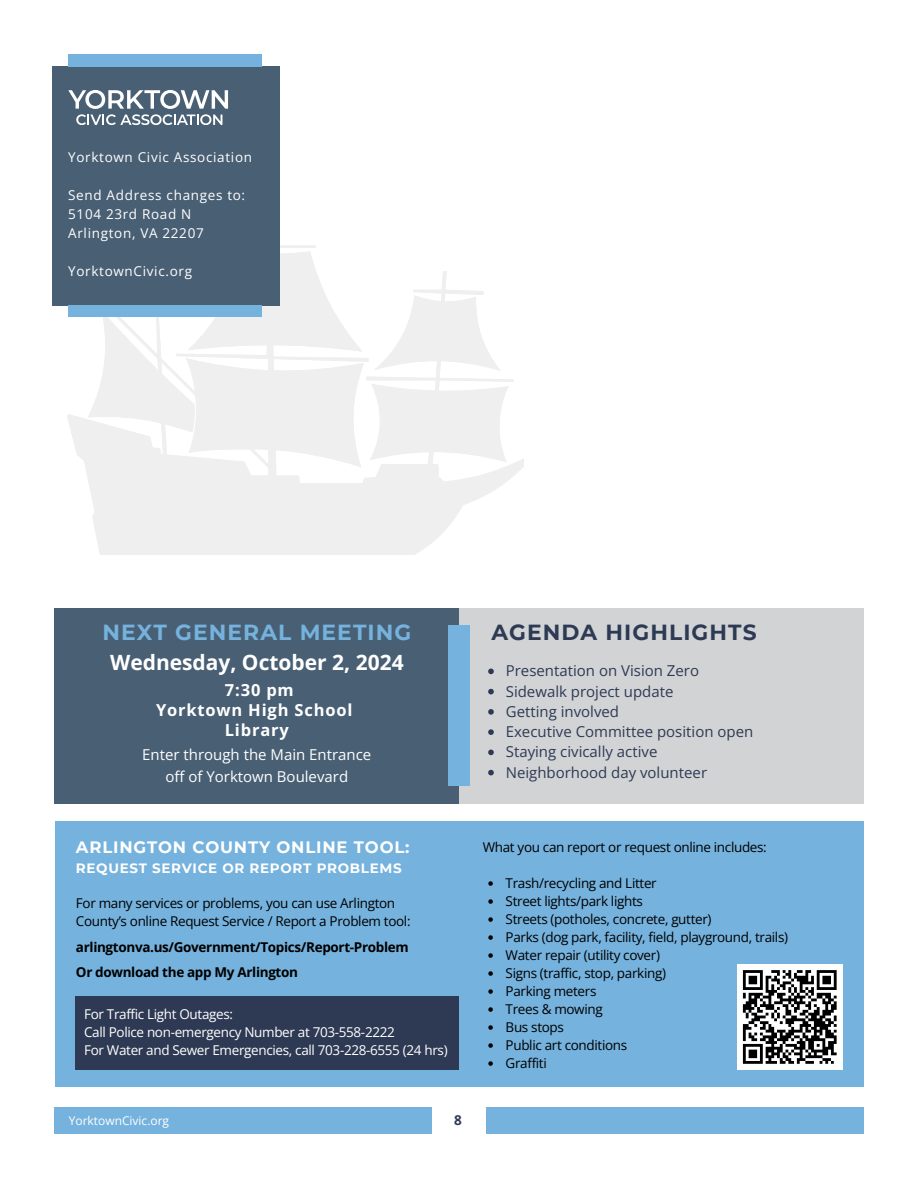
<style>
.page{position:relative;width:918px;height:1188px;background:#fff}
.page>*{position:absolute;margin:0;border:0;box-sizing:border-box;transform-origin:0 0}
.t1{font:700 21.75px "Montserrat";letter-spacing:.05em;color:#75b2dd}
.t2{font:700 21.75px "Montserrat";letter-spacing:.05em;color:#2e3a54}
.t3{font:700 21px "Open Sans";color:#fff}
.t4{font:700 16.5px "Open Sans";letter-spacing:.05em;color:#fff}
.t5{font:700 16.5px "Montserrat";letter-spacing:.05em;color:#fff}
.t6{font:15px "Open Sans";color:#2e3a54}
.t7{font:15px/22.5px "Open Sans";color:#fff;text-align:center}
.t8{font:13.5px/18px "Open Sans";letter-spacing:-.025em;color:#000}
.t9{font:13.5px "Open Sans";letter-spacing:-.025em;color:#fff}
.t10{font:13.5px "Open Sans";letter-spacing:.05em;color:#fff}
.t11{font:700 13.5px "Open Sans";letter-spacing:-.025em;color:#000}
.t12{font:700 13.5px "Montserrat";letter-spacing:.05em;color:#fff}
.t13{font:700 13.5px "Open Sans";color:#2e3a54}
.t14{font:12px "Open Sans";color:#fff}
</style>
<div class="page">
<div style="left:55px;top:822px;width:808px;height:265px;background:#75b2dd"></div>
<svg style="left:68px;top:414px;width:19px;height:59px"></svg>
<svg style="left:87px;top:245px;width:437px;height:310px"></svg>
<div style="left:52px;top:66px;width:228px;height:240px;background:#495f74"></div>
<svg style="left:68px;top:90px;width:160px;height:35px"></svg>
<div style="left:68px;top:306px;width:194px;height:11px;background:#75b2dd"></div>
<div style="left:68px;top:54px;width:194px;height:12px;background:#75b2dd"></div>
<div style="left:55px;top:608px;width:404px;height:195px;background:#495f74"></div>
<div style="left:459px;top:608px;width:404px;height:195px;background:#d2d3d5"></div>
<div style="left:448px;top:626px;width:22px;height:160px;background:#75b2dd"></div>
<div style="left:54px;top:1108px;width:378px;height:26px;background:#75b2dd"></div>
<div style="left:486px;top:1108px;width:378px;height:26px;background:#75b2dd"></div>
<div style="left:76px;top:996px;width:383px;height:73px;background:#2e3a54"></div>
<svg style="left:488px;top:881px;width:5px;height:5px"></svg>
<svg style="left:488px;top:899px;width:5px;height:5px"></svg>
<svg style="left:488px;top:917px;width:5px;height:5px"></svg>
<svg style="left:488px;top:935px;width:5px;height:5px"></svg>
<svg style="left:488px;top:953px;width:5px;height:5px"></svg>
<svg style="left:488px;top:971px;width:5px;height:5px"></svg>
<svg style="left:488px;top:989px;width:5px;height:5px"></svg>
<svg style="left:488px;top:1007px;width:5px;height:5px"></svg>
<svg style="left:488px;top:1025px;width:5px;height:5px"></svg>
<svg style="left:488px;top:1043px;width:5px;height:5px"></svg>
<svg style="left:488px;top:1061px;width:5px;height:5px"></svg>
<svg style="left:488px;top:669px;width:6px;height:5px"></svg>
<svg style="left:488px;top:689px;width:6px;height:5px"></svg>
<svg style="left:488px;top:709px;width:6px;height:6px"></svg>
<svg style="left:488px;top:729px;width:6px;height:6px"></svg>
<svg style="left:488px;top:750px;width:6px;height:5px"></svg>
<svg style="left:488px;top:770px;width:6px;height:5px"></svg>
<div style="left:737px;top:964px;width:105px;height:105px;background:#fff"></div>
<svg style="left:742px;top:970px;width:95px;height:94px"></svg>
<p class="t10" style="left:68px;top:147px;width:185px">Yorktown Civic Association</p>
<p class="t10" style="left:68px;top:185px;width:178px">Send Address changes to:</p>
<p class="t10" style="left:68px;top:205px;width:125px">5104 23rd Road N</p>
<p class="t10" style="left:68px;top:224px;width:137px">Arlington, VA 22207</p>
<p class="t10" style="left:68px;top:262px;width:125px">YorktownCivic.org</p>
<p class="t1" style="left:102px;top:619px;width:311px">NEXT GENERAL MEETING</p>
<h1 class="t3" style="left:110px;top:647px;width:295px">Wednesday, October 2, 2024</h1>
<h2 class="t4" style="left:225px;top:678px;width:70px">7:30 pm</h2>
<h2 class="t4" style="left:156px;top:698px;width:198px">Yorktown High School</h2>
<h2 class="t4" style="left:225px;top:718px;width:66px">Library</h2>
<p class="t7" style="left:142px;top:743px;width:231px">Enter through the Main Entrance off of Yorktown Boulevard</p>
<p class="t2" style="left:491px;top:619px;width:267px">AGENDA HIGHLIGHTS</p>
<p class="t6" style="left:506px;top:660px;width:195px">Presentation on Vision Zero</p>
<p class="t6" style="left:506px;top:681px;width:169px">Sidewalk project update</p>
<p class="t6" style="left:506px;top:701px;width:115px">Getting involved</p>
<p class="t6" style="left:506px;top:721px;width:249px">Executive Committee position open</p>
<p class="t6" style="left:506px;top:741px;width:153px">Staying civically active</p>
<p class="t6" style="left:506px;top:762px;width:203px">Neighborhood day volunteer</p>
<p class="t5" style="left:76px;top:837px;width:335px">ARLINGTON COUNTY ONLINE TOOL:</p>
<p class="t12" style="left:76px;top:860px;width:327px">REQUEST SERVICE OR REPORT PROBLEMS</p>
<p class="t8" style="left:76px;top:894px;width:336px">For many services or problems, you can use Arlington<br>County’s online Request Service / Report a Problem tool:</p>
<p class="t11" style="left:76px;top:938px;width:334px">arlingtonva.us/Government/Topics/Report-Problem</p>
<p class="t11" style="left:76px;top:962px;width:224px">Or download the app My Arlington</p>
<p class="t9" style="left:84px;top:1005px;width:150px">For Traffic Light Outages:</p>
<p class="t9" style="left:84px;top:1023px;width:312px">Call Police non-emergency Number at 703-558-2222</p>
<p class="t9" style="left:84px;top:1041px;width:365px">For Water and Sewer Emergencies, call 703-228-6555 (24 hrs)</p>
<h3 class="t14" style="left:69px;top:1112px;width:102px">YorktownCivic.org</h3>
<h4 class="t13" style="left:454px;top:1111px;width:9px">8</h4>
<p class="t8" style="left:483px;top:838px;width:286px">What you can report or request online includes:</p>
<p class="t8" style="left:506px;top:874px;width:153px">Trash/recycling and Litter</p>
<p class="t8" style="left:506px;top:892px;width:139px">Street lights/park lights</p>
<p class="t8" style="left:506px;top:910px;width:207px">Streets (potholes, concrete, gutter)</p>
<p class="t8" style="left:506px;top:928px;width:284px">Parks (dog park, facility, field, playground, trails)</p>
<h1 class="t8" style="left:506px;top:946px;width:156px">Water repair (utility cover)</h1>
<h5 class="t8" style="left:506px;top:964px;width:162px">Signs (traffic, stop, parking)</h5>
<p class="t8" style="left:506px;top:982px;width:92px">Parking meters</p>
<p class="t8" style="left:506px;top:1000px;width:99px">Trees &amp; mowing</p>
<h6 class="t8" style="left:506px;top:1018px;width:60px">Bus stops</h6>
<p class="t8" style="left:506px;top:1036px;width:123px">Public art conditions</p>
<p class="t8" style="left:506px;top:1054px;width:43px">Graffiti</p>
</div>
